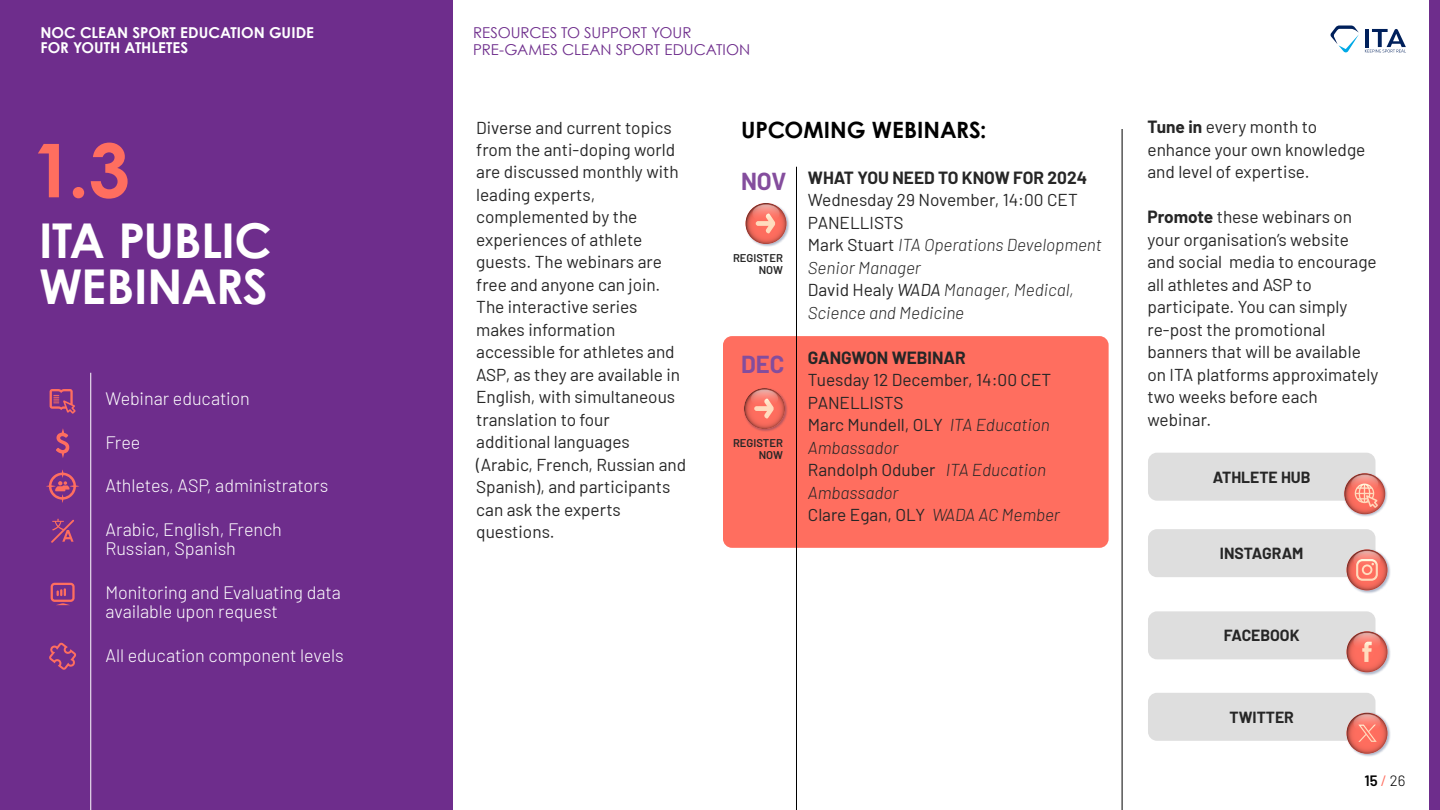
<style>
.page{position:relative;width:1440px;height:810px;background:#fff}
.page>*{position:absolute;margin:0;border:0;box-sizing:border-box;transform-origin:0 0}
.t1{font:700 74.32px "Century Gothic";color:#ff6e5f}
.t2{font:700 48px/46.5px "Century Gothic";letter-spacing:-.015em;color:#fff}
.t3{font:700 24px "Barlow";color:#844d9d}
.t4{font:700 22.5px "Century Gothic";letter-spacing:-.005em;color:#000}
.t5{font:300 18px/19.5px "Barlow";letter-spacing:-.005em;color:#fff}
.t6{font:17.25px/22.5px "Barlow";color:#262626}
.t7{font:italic 300 17.25px/22.5px "Barlow";color:#262626}
.t8{font:700 17.25px "Barlow";color:#262626}
.t9{font:700 15.75px "Barlow";color:#262626}
.t10{font:15px/16.5px "Century Gothic";color:#6e2d8c}
.t11{font:700 15px/15px "Century Gothic";color:#fff}
.t12{font:600 15px "Barlow";color:#000}
.t13{font:600 11.25px/12.8px "Barlow";color:#262626;text-align:right}
.s1{font-weight:700}
.s2{font-weight:400;font-style:normal}
.s3{font-weight:400}
.s4{font-weight:300;font-style:italic}
.s5{font-weight:400;color:#ff6e5f}
.s6{font-weight:300}
</style>
<div class="page">
<div style="left:1430px;top:0;width:10px;height:810px;background:#6e2d8c"></div>
<div style="left:0;top:0;width:453px;height:810px;background:#6e2d8c"></div>
<svg style="left:1365px;top:29px;width:41px;height:24px"></svg>
<svg style="left:1330px;top:26px;width:29px;height:27px"></svg>
<hr style="left:1365px;top:29px;width:4px;height:18px;background:#00205b">
<div style="left:723px;top:336px;width:386px;height:212px;background:#ff6e5f;border-radius:9px"></div>
<hr style="left:91px;top:373px;width:1px;height:437px;background:#fff">
<svg style="left:50px;top:389px;width:26px;height:25px"></svg>
<svg style="left:56px;top:428px;width:13px;height:30px"></svg>
<svg style="left:46px;top:469px;width:33px;height:34px"></svg>
<svg style="left:51px;top:519px;width:23px;height:24px"></svg>
<svg style="left:51px;top:583px;width:24px;height:22px"></svg>
<svg style="left:49px;top:643px;width:27px;height:27px"></svg>
<hr style="left:1122px;top:129px;width:1px;height:681px;background:#000">
<hr style="left:796px;top:167px;width:1px;height:643px;background:#000">
<div style="left:1148px;top:453px;width:228px;height:48px;background:#dedede;border-radius:9px"></div>
<div style="left:1148px;top:529px;width:228px;height:48px;background:#dedede;border-radius:9px"></div>
<div style="left:1148px;top:611px;width:228px;height:48px;background:#dedede;border-radius:9px"></div>
<div style="left:1148px;top:693px;width:228px;height:48px;background:#dedede;border-radius:9px"></div>
<div style="left:745px;top:202px;width:45px;height:45px;background:#00205b;opacity:.31"></div>
<svg style="left:746px;top:203px;width:41px;height:41px;background:#e99186"></svg>
<div style="left:743px;top:387px;width:45px;height:45px;background:#00205b;opacity:.31"></div>
<svg style="left:744px;top:388px;width:41px;height:41px"></svg>
<div style="left:1343px;top:472px;width:45px;height:45px;background:#00205b;opacity:.31"></div>
<svg style="left:1344px;top:473px;width:41px;height:41px"></svg>
<div style="left:1346px;top:631px;width:45px;height:45px;background:#00205b;opacity:.31"></div>
<svg style="left:1346px;top:631px;width:42px;height:41px"></svg>
<div style="left:1346px;top:549px;width:45px;height:45px;background:#00205b;opacity:.31"></div>
<svg style="left:1346px;top:549px;width:42px;height:41px"></svg>
<div style="left:1346px;top:712px;width:45px;height:45px;background:#00205b;opacity:.31"></div>
<svg style="left:1346px;top:713px;width:42px;height:41px;background:#e78c82"></svg>
<p class="t11" style="left:41px;top:25px;width:275px">NOC CLEAN SPORT EDUCATION GUIDE<br>FOR YOUTH ATHLETES</p>
<h1 class="t1" style="left:32px;top:114px;width:100px">1.3</h1>
<h2 class="t2" style="left:39px;top:215px;width:235px">ITA PUBLIC<br>WEBINARS</h2>
<p class="t5" style="left:105px;top:388px;width:146px">Webinar education</p>
<p class="t5" style="left:105px;top:431px;width:36px">Free</p>
<p class="t5" style="left:105px;top:475px;width:225px">Athletes, ASP, administrators</p>
<p class="t5" style="left:105px;top:518px;width:178px">Arabic, English, French<br>Russian, Spanish</p>
<p class="t5" style="left:105px;top:581px;width:237px">Monitoring and Evaluating data available upon request</p>
<p class="t5" style="left:105px;top:644px;width:240px">All education component levels</p>
<p class="t10" style="left:473px;top:24px;width:279px">RESOURCES TO SUPPORT YOUR<br>PRE-GAMES CLEAN SPORT EDUCATION</p>
<p class="t6" style="left:476px;top:115px;width:211px">Diverse and current topics from the anti-doping world are discussed monthly with leading experts, complemented by the experiences of athlete guests. The webinars are free and anyone can join.<br>The interactive series makes information accessible for athletes and<br>ASP, as they are available in<br>English, with simultaneous translation to four additional languages (Arabic, French, Russian and<br>Spanish), and participants can ask the experts questions.</p>
<p class="t6" style="left:1148px;top:115px;width:219px"><span class="s1">Tune in</span> every month to enhance your own knowledge and level of expertise.</p>
<h3 class="t4" style="left:741px;top:113px;width:247px">UPCOMING WEBINARS:</h3>
<p class="t8" style="left:808px;top:165px;width:281px">WHAT YOU NEED TO KNOW FOR 2024</p>
<p class="t7" style="left:808px;top:188px;width:296px"><span class="s2">Wednesday 29 November, 14:00 CET<br>PANELLISTS<br>Mark Stuart</span> ITA Operations Development<br>Senior Manager<br><span class="s2">David Healy</span> <span class="s3">WADA</span> Manager, Medical,<br>Science and Medicine</p>
<p class="t8" style="left:808px;top:345px;width:159px">GANGWON WEBINAR</p>
<p class="t6" style="left:808px;top:368px;width:254px">Tuesday 12 December, 14:00 CET<br>PANELLISTS<br>Marc Mundell, OLY <span class="s4">ITA Education<br>Ambassador<br></span>Randolph Oduber <span class="s4">ITA Education<br>Ambassador<br></span>Clare Egan, OLY <span class="s4">WADA AC Member</span></p>
<h3 class="t3" style="left:741px;top:164px;width:47px">NOV</h3>
<p class="t6" style="left:1148px;top:205px;width:232px"><span class="s1">Promote</span> these webinars on your organisation’s website and social media to encourage all athletes and ASP to participate. You can simply re-post the promotional banners that will be available on ITA platforms approximately two weeks before each webinar.</p>
<p class="t13" style="left:733px;top:250px;width:51px">REGISTER<br>NOW</p>
<h3 class="t3" style="left:741px;top:347px;width:45px">DEC</h3>
<p class="t13" style="left:733px;top:435px;width:51px">REGISTER<br>NOW</p>
<p class="t9" style="left:1213px;top:465px;width:99px">ATHLETE HUB</p>
<p class="t9" style="left:1220px;top:542px;width:85px">INSTAGRAM</p>
<p class="t9" style="left:1224px;top:624px;width:77px">FACEBOOK</p>
<p class="t9" style="left:1230px;top:706px;width:66px">TWITTER</p>
<p class="t12" style="left:1365px;top:769px;width:42px">15 <span class="s5">/</span> <span class="s6">26</span></p>
</div>
